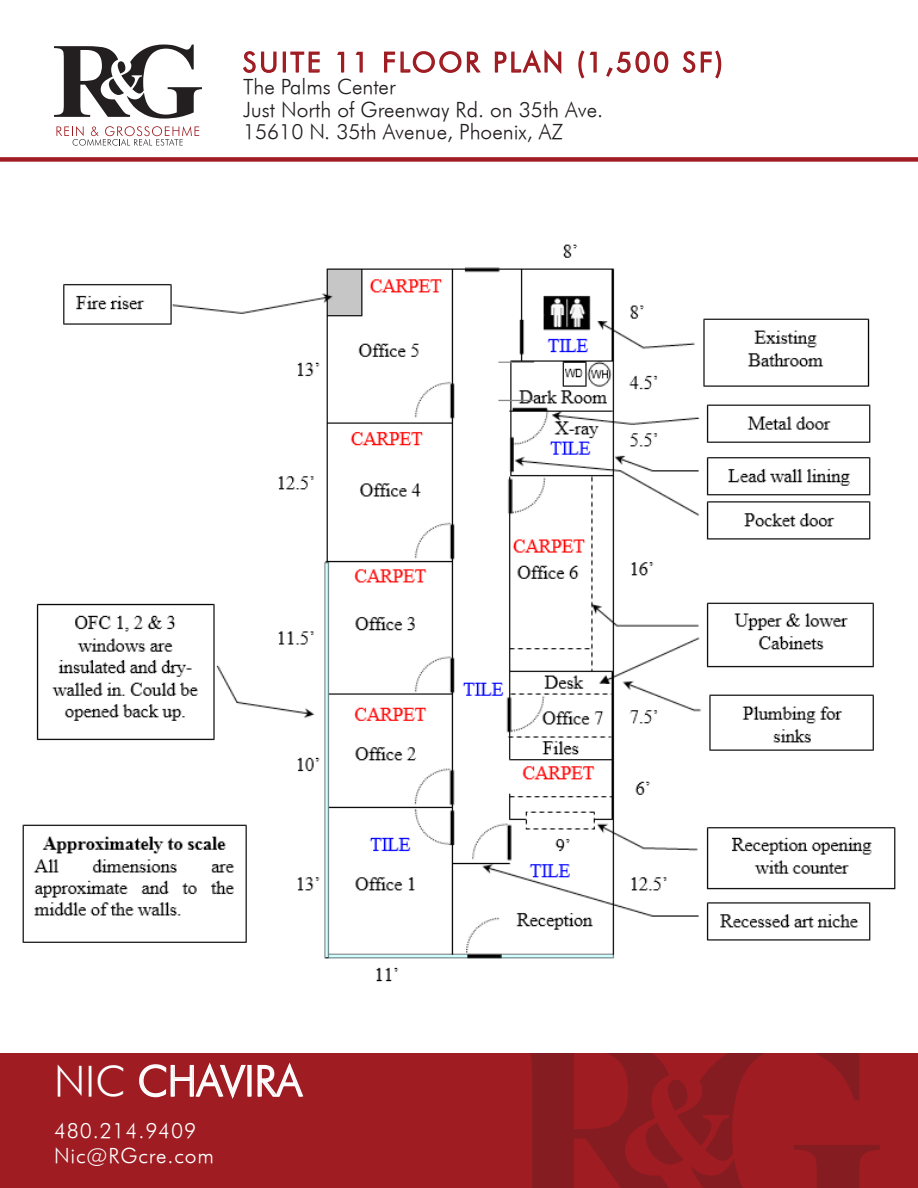
<style>
.page{position:relative;width:918px;height:1188px;background:#fff}
.page>*{position:absolute;margin:0;border:0;box-sizing:border-box;transform-origin:0 0}
.t1{font:italic 42px "Futura";color:#fff}
.t2{font:italic 27px "Futura";letter-spacing:.11em;color:#9e1c22}
.t3{font:italic 21px "Futura";color:#231f20}
.t4{font:italic 21px/25.2px "Futura";letter-spacing:.04em;color:#fff}
</style>
<div class="page">
<div style="left:0;top:1053px;width:918px;height:135px;background:#9e1c22"></div>
<svg style="left:530px;top:1053px;width:350px;height:135px"></svg>
<svg style="left:139px;top:1062px;width:107px;height:37px"></svg>
<div style="left:247px;top:1065px;width:5px;height:31px;border:2px solid #fff"></div>
<svg style="left:257px;top:1062px;width:47px;height:35px"></svg>
<svg style="left:54px;top:45px;width:148px;height:74px"></svg>
<svg style="left:56px;top:126px;width:143px;height:20px"></svg>
<div style="left:0;top:157px;width:918px;height:5px;background:#9e1c22"></div>
<svg style="left:243px;top:51px;width:34px;height:22px"></svg>
<div style="left:283px;top:52px;width:3px;height:20px;border:2px solid #9e1c22"></div>
<svg style="left:290px;top:51px;width:30px;height:22px"></svg>
<svg style="left:337px;top:51px;width:8px;height:22px"></svg>
<svg style="left:355px;top:51px;width:8px;height:22px"></svg>
<svg style="left:384px;top:51px;width:97px;height:22px"></svg>
<svg style="left:494px;top:49px;width:68px;height:25px"></svg>
<svg style="left:578px;top:50px;width:19px;height:29px"></svg>
<svg style="left:606px;top:51px;width:63px;height:26px"></svg>
<svg style="left:682px;top:50px;width:40px;height:29px"></svg>
<img style="left:22px;top:244px;width:874px;height:738px">
<p class="t2" style="left:243px;top:46px;width:481px">SUITE 11 FLOOR PLAN (1,500 SF)</p>
<p class="t3" style="left:243px;top:74px;width:154px">The Palms Center</p>
<p class="t3" style="left:243px;top:96px;width:362px">Just North of Greenway Rd. on 35th Ave.</p>
<p class="t3" style="left:243px;top:119px;width:322px">15610 N. 35th Avenue, Phoenix, AZ</p>
<h1 class="t1" style="left:54px;top:1055px;width:249px">NIC CHAVIRA</h1>
<p class="t4" style="left:54px;top:1118px;width:161px">480.214.9409<br>Nic@RGcre.com</p>
</div>
